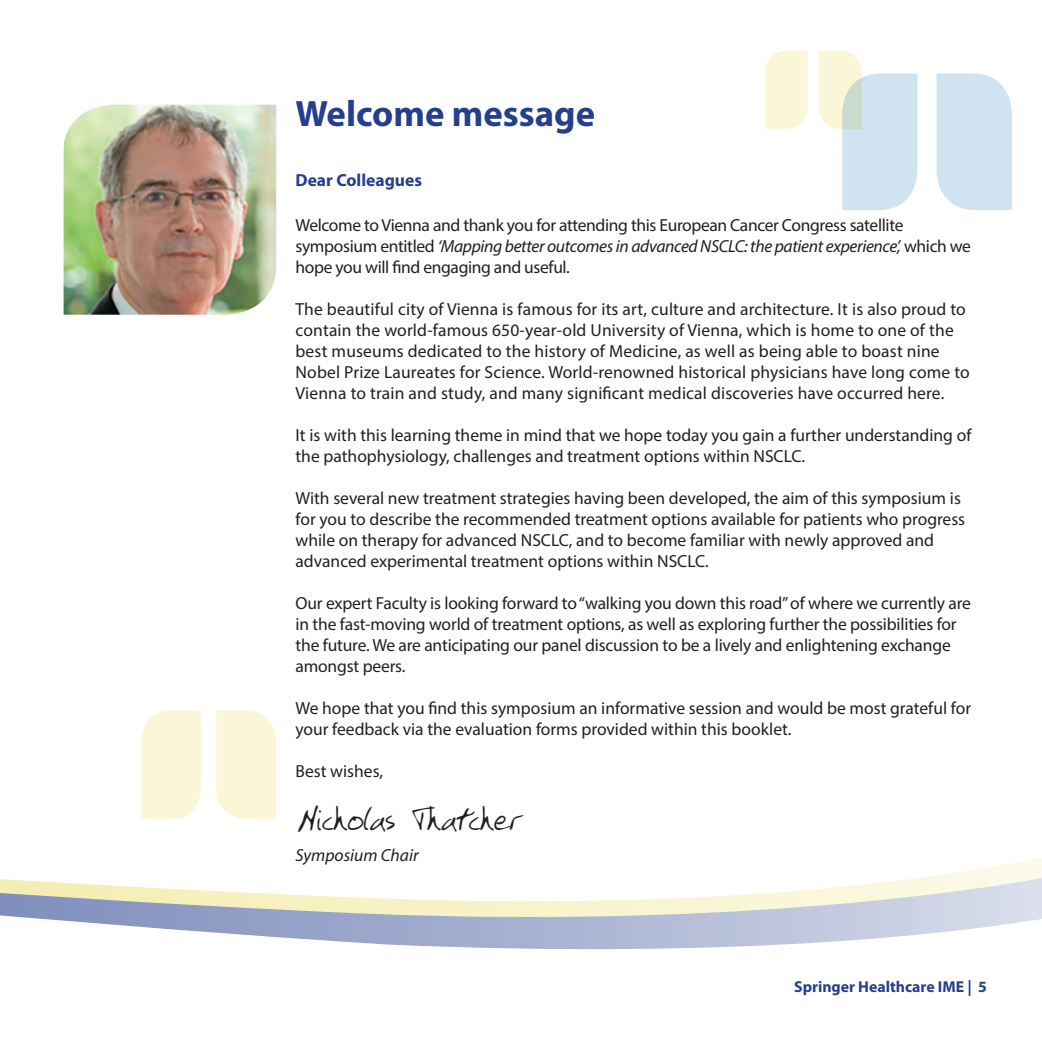
<style>
.page{position:relative;width:1042px;height:1042px;background:#fff}
.page>*{position:absolute;margin:0;border:0;box-sizing:border-box;transform-origin:0 0}
.Subhead{font:700 36.75px "Myriad Pro";color:#253f8e}
.t1{font:36.05px "Youngs Hand";color:#231f20}
.body{font:17.5px/21px "Myriad Pro";color:#231f20}
.body-2{font:17.5px/21px "Myriad Pro";letter-spacing:-.02em;color:#231f20}
.t2{font:700 17.5px "Myriad Pro";color:#253f8e}
.body-3{font:italic 17.5px "Myriad Pro";color:#231f20}
.t3{font:700 15.75px "Myriad Pro";color:#253f8e}
.s1{font-style:italic}
</style>
<div class="page">
<svg style="left:0;top:860px;width:1042px;height:89px"></svg>
<svg style="left:141px;top:710px;width:135px;height:109px"></svg>
<img style="left:63px;top:105px;width:213px;height:210px">
<svg style="left:764px;top:51px;width:248px;height:159px"></svg>
<p class="Subhead" style="left:295px;top:90px;width:301px">Welcome message</p>
<h4 class="t2" style="left:295px;top:169px;width:128px">Dear Colleagues</h4>
<p class="body-2" style="left:295px;top:214px;width:677px">Welcome to Vienna and thank you for attending this European Cancer Congress satellite symposium entitled <span class="s1">‘Mapping better outcomes in advanced NSCLC: the patient experience’,</span> which we hope you will find engaging and useful.</p>
<p class="body" style="left:295px;top:298px;width:676px">The beautiful city of Vienna is famous for its art, culture and architecture. It is also proud to contain the world-famous 650-year-old University of Vienna, which is home to one of the best museums dedicated to the history of Medicine, as well as being able to boast nine Nobel Prize Laureates for Science. World-renowned historical physicians have long come to Vienna to train and study, and many significant medical discoveries have occurred here.</p>
<p class="body" style="left:295px;top:424px;width:677px">It is with this learning theme in mind that we hope today you gain a further understanding of the pathophysiology, challenges and treatment options within NSCLC.</p>
<p class="body" style="left:295px;top:487px;width:671px">With several new treatment strategies having been developed, the aim of this symposium is for you to describe the recommended treatment options available for patients who progress while on therapy for advanced NSCLC, and to become familiar with newly approved and advanced experimental treatment options within NSCLC.</p>
<p class="body" style="left:295px;top:592px;width:677px">Our expert Faculty is looking forward to “walking you down this road” of where we currently are in the fast-moving world of treatment options, as well as exploring further the possibilities for the future. We are anticipating our panel discussion to be a lively and enlightening exchange amongst peers.</p>
<p class="body" style="left:295px;top:697px;width:677px">We hope that you find this symposium an informative session and would be most grateful for your feedback via the evaluation forms provided within this booklet.</p>
<p class="body" style="left:295px;top:760px;width:89px">Best wishes,</p>
<p class="t1" style="left:295px;top:791px;width:226px">Nicholas Thatcher</p>
<p class="body-3" style="left:295px;top:844px;width:125px">Symposium Chair</p>
<p class="t3" style="left:794px;top:976px;width:194px">Springer Healthcare IME | 5</p>
</div>
